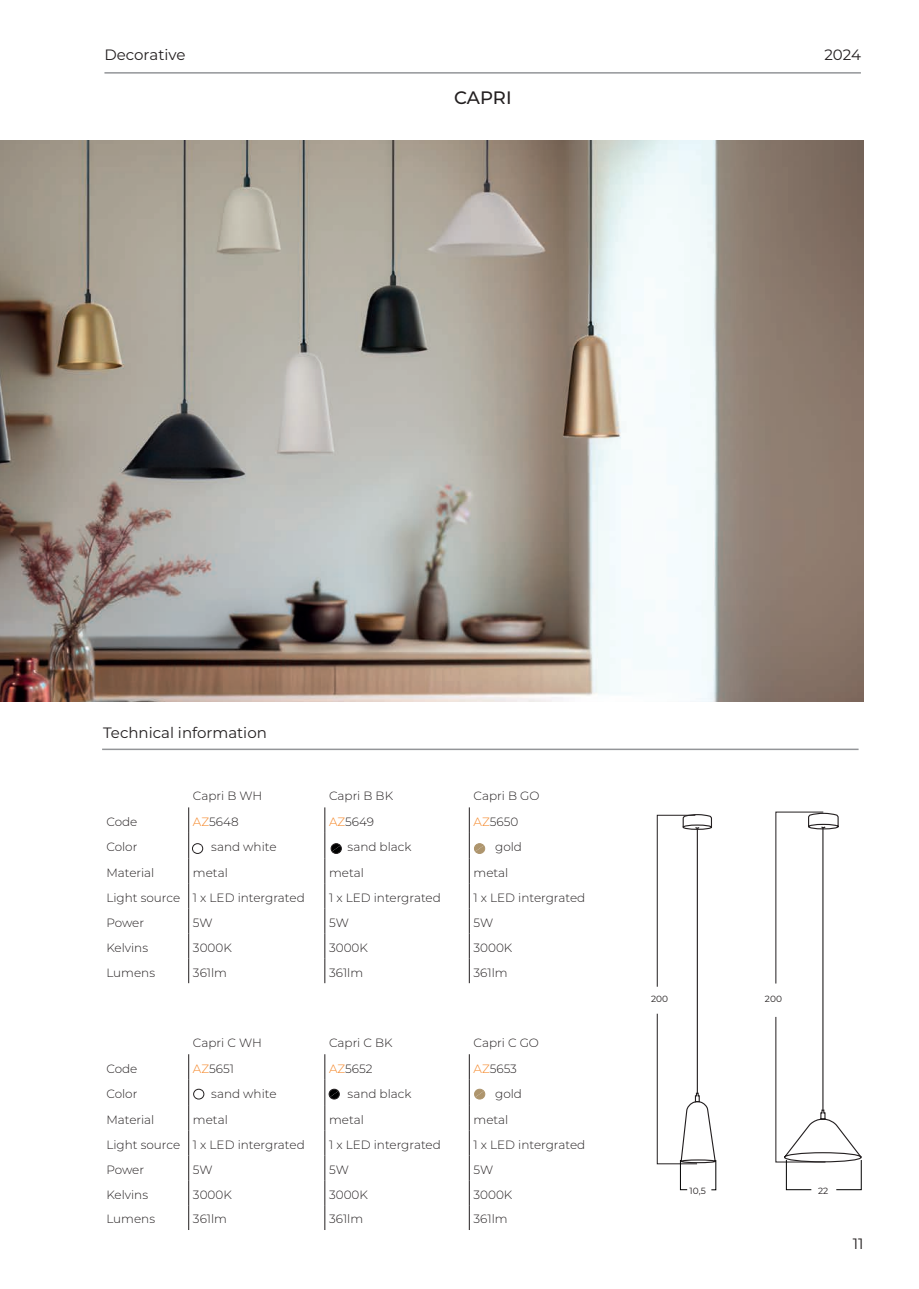
<style>
.page{position:relative;width:919px;height:1289px;background:#fff}
.page>*{position:absolute;margin:0;border:0;box-sizing:border-box;transform-origin:0 0}
.t1{font:500 18px "Montserrat";letter-spacing:-.005em;color:#231f20}
.t2{font:15px "Montserrat";color:#231f20}
.t3{font:300 12px "Montserrat";color:#231f20}
.t4{font:9px "Montserrat";color:#231f20}
.s1{color:#f58423}
</style>
<div class="page">
<hr style="left:104px;top:72px;width:756px;height:2px;background:#939598">
<hr style="left:102px;top:748px;width:756px;height:2px;background:#939598">
<hr style="left:696px;top:828px;width:1px;height:264px;background:#231f20">
<hr style="left:822px;top:827px;width:1px;height:283px;background:#231f20">
<svg style="left:188px;top:807px;width:15px;height:176px"></svg>
<svg style="left:324px;top:807px;width:18px;height:176px"></svg>
<svg style="left:469px;top:807px;width:16px;height:176px"></svg>
<svg style="left:188px;top:1054px;width:16px;height:175px"></svg>
<svg style="left:324px;top:1054px;width:16px;height:175px"></svg>
<svg style="left:469px;top:1054px;width:16px;height:175px"></svg>
<img style="left:0;top:140px;width:863px;height:562px">
<svg style="left:656px;top:814px;width:56px;height:173px"></svg>
<svg style="left:656px;top:1012px;width:60px;height:178px"></svg>
<svg style="left:775px;top:811px;width:64px;height:173px"></svg>
<svg style="left:775px;top:1016px;width:87px;height:174px"></svg>
<p class="t2" style="left:104px;top:45px;width:82px">Decorative</p>
<p class="t2" style="left:824px;top:45px;width:38px">2024</p>
<p class="t1" style="left:454px;top:85px;width:59px">CAPRI</p>
<p class="t2" style="left:103px;top:722px;width:165px">Technical information</p>
<p class="t3" style="left:193px;top:788px;width:71px">Capri B WH</p>
<p class="t3" style="left:329px;top:788px;width:65px">Capri B BK</p>
<p class="t3" style="left:473px;top:788px;width:67px">Capri B GO</p>
<p class="t3" style="left:106px;top:813px;width:33px">Code</p>
<p class="t3" style="left:193px;top:813px;width:47px"><span class="s1">AZ</span>5648</p>
<p class="t3" style="left:329px;top:813px;width:47px"><span class="s1">AZ</span>5649</p>
<p class="t3" style="left:473px;top:813px;width:46px"><span class="s1">AZ</span>5650</p>
<p class="t3" style="left:106px;top:839px;width:33px">Color</p>
<p class="t3" style="left:211px;top:839px;width:67px">sand white</p>
<p class="t3" style="left:347px;top:839px;width:65px">sand black</p>
<p class="t3" style="left:495px;top:839px;width:28px">gold</p>
<p class="t3" style="left:106px;top:864px;width:50px">Material</p>
<p class="t3" style="left:193px;top:864px;width:36px">metal</p>
<p class="t3" style="left:329px;top:864px;width:36px">metal</p>
<p class="t3" style="left:473px;top:864px;width:36px">metal</p>
<p class="t3" style="left:106px;top:889px;width:75px">Light source</p>
<p class="t3" style="left:193px;top:889px;width:113px">1 x LED intergrated</p>
<p class="t3" style="left:329px;top:889px;width:113px">1 x LED intergrated</p>
<p class="t3" style="left:473px;top:889px;width:113px">1 x LED intergrated</p>
<p class="t3" style="left:106px;top:914px;width:39px">Power</p>
<p class="t3" style="left:193px;top:914px;width:21px">5W</p>
<p class="t3" style="left:329px;top:914px;width:21px">5W</p>
<p class="t3" style="left:473px;top:914px;width:21px">5W</p>
<p class="t3" style="left:106px;top:939px;width:43px">Kelvins</p>
<p class="t3" style="left:193px;top:939px;width:40px">3000K</p>
<p class="t3" style="left:329px;top:939px;width:40px">3000K</p>
<p class="t3" style="left:473px;top:939px;width:40px">3000K</p>
<p class="t3" style="left:106px;top:964px;width:50px">Lumens</p>
<p class="t3" style="left:193px;top:964px;width:36px">361lm</p>
<p class="t3" style="left:329px;top:964px;width:36px">361lm</p>
<p class="t3" style="left:473px;top:964px;width:36px">361lm</p>
<p class="t3" style="left:193px;top:1034px;width:70px">Capri C WH</p>
<p class="t3" style="left:329px;top:1034px;width:65px">Capri C BK</p>
<p class="t3" style="left:473px;top:1034px;width:67px">Capri C GO</p>
<p class="t3" style="left:106px;top:1060px;width:33px">Code</p>
<p class="t3" style="left:193px;top:1060px;width:43px"><span class="s1">AZ</span>5651</p>
<p class="t3" style="left:329px;top:1060px;width:45px"><span class="s1">AZ</span>5652</p>
<p class="t3" style="left:473px;top:1060px;width:45px"><span class="s1">AZ</span>5653</p>
<p class="t3" style="left:106px;top:1085px;width:33px">Color</p>
<p class="t3" style="left:211px;top:1085px;width:67px">sand white</p>
<p class="t3" style="left:347px;top:1085px;width:65px">sand black</p>
<p class="t3" style="left:495px;top:1085px;width:28px">gold</p>
<p class="t3" style="left:106px;top:1111px;width:50px">Material</p>
<p class="t3" style="left:193px;top:1111px;width:36px">metal</p>
<p class="t3" style="left:329px;top:1111px;width:36px">metal</p>
<p class="t3" style="left:473px;top:1111px;width:36px">metal</p>
<p class="t3" style="left:106px;top:1136px;width:75px">Light source</p>
<p class="t3" style="left:193px;top:1136px;width:113px">1 x LED intergrated</p>
<p class="t3" style="left:329px;top:1136px;width:113px">1 x LED intergrated</p>
<p class="t3" style="left:473px;top:1136px;width:113px">1 x LED intergrated</p>
<p class="t3" style="left:106px;top:1161px;width:39px">Power</p>
<p class="t3" style="left:193px;top:1161px;width:21px">5W</p>
<p class="t3" style="left:329px;top:1161px;width:21px">5W</p>
<p class="t3" style="left:473px;top:1161px;width:21px">5W</p>
<p class="t3" style="left:106px;top:1186px;width:43px">Kelvins</p>
<p class="t3" style="left:193px;top:1186px;width:40px">3000K</p>
<p class="t3" style="left:329px;top:1186px;width:40px">3000K</p>
<p class="t3" style="left:473px;top:1186px;width:40px">3000K</p>
<p class="t3" style="left:106px;top:1210px;width:50px">Lumens</p>
<p class="t3" style="left:193px;top:1210px;width:36px">361lm</p>
<p class="t3" style="left:329px;top:1210px;width:36px">361lm</p>
<p class="t3" style="left:473px;top:1210px;width:36px">361lm</p>
<p class="t4" style="left:651px;top:993px;width:18px">200</p>
<p class="t4" style="left:765px;top:993px;width:18px">200</p>
<p class="t4" style="left:689px;top:1184px;width:18px">10,5</p>
<p class="t4" style="left:818px;top:1184px;width:12px">22</p>
<p class="t2" style="left:852px;top:1233px;width:12px">11</p>
</div>
